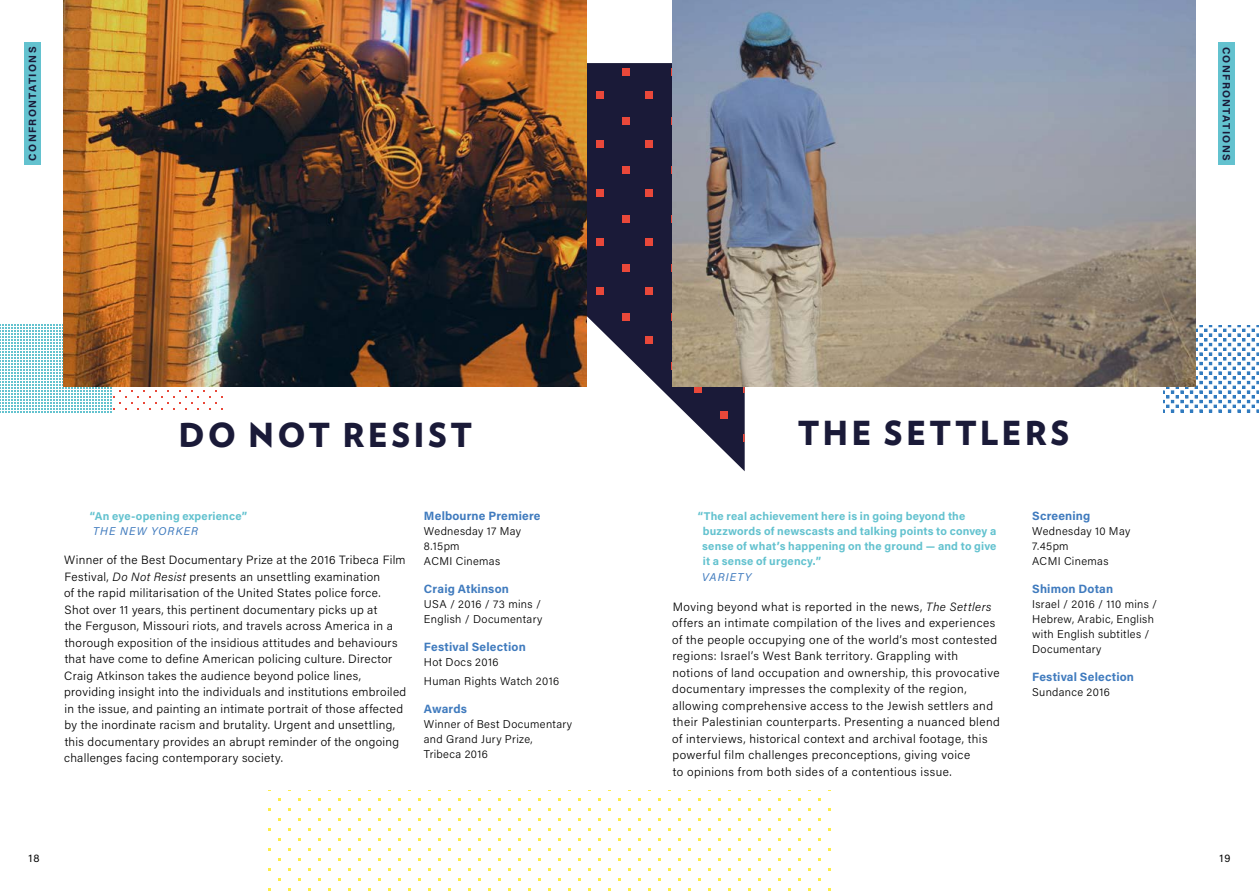
<style>
.page{position:relative;width:1259px;height:893px;background:#fff}
.page>*{position:absolute;margin:0;border:0;box-sizing:border-box;transform-origin:0 0}
.t1{font:900 33px "Verlag";letter-spacing:.1em;color:#1a1a38}
.t2{font:300 12px/16.5px "Acumin Pro";letter-spacing:.03em;color:#000}
.t3{font:700 12px "Acumin Pro";letter-spacing:.015em;color:#407bbe}
.t4{font:300 11.25px/15px "Acumin Pro";letter-spacing:.03em;color:#000}
.t5{font:700 11.25px/15px "Acumin Pro";letter-spacing:.015em;color:#63c2cf}
.t6{font:italic 11.25px "Acumin Pro";letter-spacing:.095em;color:#407bbe}
.t7{font:700 10.5px "Acumin Pro";letter-spacing:.125em;color:#1a1a38}
.t8{font:10.5px "Acumin Pro";color:#000}
.s1{font-style:italic}
</style>
<div class="page">
<svg style="left:587px;top:63px;width:157px;height:408px;fill:#1a1a38"></svg>
<svg style="left:1163px;top:325px;width:96px;height:87px"></svg>
<svg style="left:113px;top:390px;width:110px;height:20px"></svg>
<svg style="left:0;top:324px;width:112px;height:89px"></svg>
<img style="left:64px;top:0;width:523px;height:387px">
<img style="left:672px;top:0;width:523px;height:387px">
<div style="left:1218px;top:43px;width:16px;height:122px;background:#63c2cf"></div>
<div style="left:24px;top:43px;width:16px;height:122px;background:#63c2cf"></div>
<p class="t7" style="left:25px;top:160px;width:114px;rotate:-90deg">CONFRONTATIONS</p>
<p class="t7" style="left:1233px;top:47px;width:114px;rotate:90deg">CONFRONTATIONS</p>
<h1 class="t1" style="left:178px;top:407px;width:295px">DO NOT RESIST</h1>
<p class="t5" style="left:90px;top:508px;width:159px">“An eye-opening experience”</p>
<p class="t6" style="left:93px;top:523px;width:106px">THE NEW YORKER</p>
<p class="t2" style="left:64px;top:551px;width:344px">Winner of the Best Documentary Prize at the 2016 Tribeca Film Festival, <span class="s1">Do Not Resist</span> presents an unsettling examination<br>of the rapid militarisation of the United States police force.<br>Shot over 11 years, this pertinent documentary picks up at<br>the Ferguson, Missouri riots, and travels across America in a thorough exposition of the insidious attitudes and behaviours that have come to define American policing culture. Director Craig Atkinson takes the audience beyond police lines, providing insight into the individuals and institutions embroiled in the issue, and painting an intimate portrait of those affected by the inordinate racism and brutality. Urgent and unsettling, this documentary provides an abrupt reminder of the ongoing challenges facing contemporary society.</p>
<p class="t3" style="left:424px;top:508px;width:118px">Melbourne Premiere</p>
<p class="t4" style="left:424px;top:523px;width:99px">Wednesday 17 May<br>8.15pm<br>ACMI Cinemas</p>
<p class="t3" style="left:424px;top:580px;width:86px">Craig Atkinson</p>
<p class="t4" style="left:424px;top:596px;width:120px">USA / 2016 / 73 mins /<br>English / Documentary</p>
<p class="t3" style="left:424px;top:638px;width:103px">Festival Selection</p>
<p class="t4" style="left:424px;top:652px;width:137px;line-height:19.2px">Hot Docs 2016<br>Human Rights Watch 2016</p>
<p class="t3" style="left:424px;top:700px;width:45px">Awards</p>
<p class="t4" style="left:424px;top:716px;width:150px">Winner of Best Documentary and Grand Jury Prize,<br>Tribeca 2016</p>
<h1 class="t1" style="left:797px;top:406px;width:273px">THE SETTLERS</h1>
<p class="t5" style="left:702px;top:508px;width:296px;text-indent:-4px">“The real achievement here is in going beyond the buzzwords of newscasts and talking points to convey a sense of what’s happening on the ground — and to give it a sense of urgency.”</p>
<p class="t6" style="left:702px;top:570px;width:51px">VARIETY</p>
<p class="t2" style="left:672px;top:598px;width:329px">Moving beyond what is reported in the news, <span class="s1">The Settlers </span>offers an intimate compilation of the lives and experiences of the people occupying one of the world’s most contested regions: Israel’s West Bank territory. Grappling with notions of land occupation and ownership, this provocative documentary impresses the complexity of the region, allowing comprehensive access to the Jewish settlers and their Palestinian counterparts. Presenting a nuanced blend of interviews, historical context and archival footage, this powerful film challenges preconceptions, giving voice<br>to opinions from both sides of a contentious issue.</p>
<p class="t3" style="left:1032px;top:508px;width:60px">Screening</p>
<p class="t4" style="left:1032px;top:523px;width:100px">Wednesday 10 May<br>7.45pm<br>ACMI Cinemas</p>
<p class="t3" style="left:1032px;top:580px;width:82px">Shimon Dotan</p>
<p class="t4" style="left:1032px;top:596px;width:127px">Israel / 2016 / 110 mins /<br>Hebrew, Arabic, English with English subtitles /<br>Documentary</p>
<p class="t3" style="left:1032px;top:668px;width:103px">Festival Selection</p>
<p class="t4" style="left:1032px;top:684px;width:79px">Sundance 2016</p>
<p class="t8" style="left:28px;top:851px;width:13px">18</p>
<p class="t8" style="left:1219px;top:851px;width:13px">19</p>
</div>
